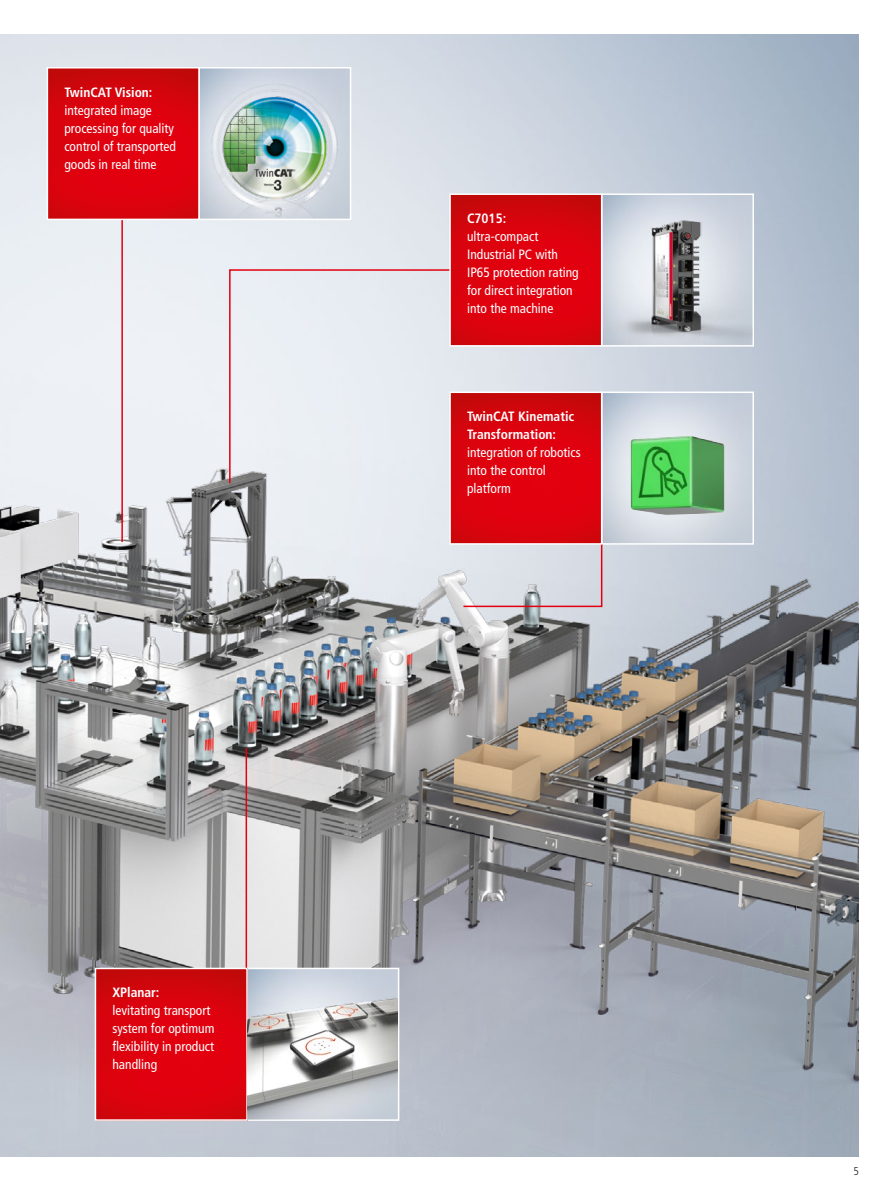
<style>
.page{position:relative;width:893px;height:1191px;background:#fff}
.page>*{position:absolute;margin:0;border:0;box-sizing:border-box;transform-origin:0 0}
.t1{font:condensed 13.5px/18px "Frutiger LT Pro";color:#fff}
.t2{font:700 condensed 13.5px/18px "Frutiger LT Pro";color:#fff}
.t3{font:300 condensed 11.25px "Frutiger LT Pro";color:#1a1a18}
</style>
<div class="page">
<img style="left:0;top:34px;width:859px;height:1123px">
<img style="left:98px;top:970px;width:147px;height:147px">
<div style="left:246px;top:967px;width:153px;height:153px;border:2px solid #fff"></div>
<img style="left:452px;top:394px;width:147px;height:147px">
<div style="left:601px;top:391px;width:153px;height:153px;border:2px solid #fff"></div>
<img style="left:452px;top:196px;width:153px;height:147px">
<div style="left:601px;top:193px;width:153px;height:153px;border:2px solid #fff"></div>
<img style="left:50px;top:70px;width:147px;height:147px">
<div style="left:198px;top:67px;width:153px;height:153px;border:2px solid #fff"></div>
<svg style="left:462px;top:542px;width:141px;height:66px;background:#d9d6dd"></svg>
<svg style="left:228px;top:268px;width:243px;height:217px;background:#e6dbe0"></svg>
<hr style="left:121px;top:212px;width:2px;height:330px;background:#e3000f">
<div style="left:47px;top:67px;width:153px;height:153px;border:2px solid #fff"></div>
<div style="left:449px;top:391px;width:153px;height:153px;border:2px solid #fff"></div>
<div style="left:449px;top:193px;width:153px;height:153px;border:2px solid #fff"></div>
<div style="left:95px;top:967px;width:153px;height:153px;border:2px solid #fff"></div>
<hr style="left:246px;top:748px;width:1px;height:219px;background:#e3000f">
<img style="left:200px;top:69px;width:150px;height:150px">
<img style="left:605px;top:195px;width:147px;height:150px">
<img style="left:248px;top:969px;width:150px;height:150px">
<img style="left:603px;top:393px;width:149px;height:150px">
<p class="t2" style="left:64px;top:83px;width:90px">TwinCAT Vision:</p>
<p class="t1" style="left:64px;top:101px;width:113px">integrated image processing for quality control of transported goods in real time</p>
<p class="t2" style="left:112px;top:983px;width:49px">XPlanar:</p>
<p class="t1" style="left:112px;top:1001px;width:103px">levitating transport system for optimum flexibility in product handling</p>
<p class="t2" style="left:467px;top:209px;width:41px">C7015:</p>
<p class="t1" style="left:467px;top:227px;width:113px">ultra-compact<br>Industrial PC with<br>IP65 protection rating for direct integration into the machine</p>
<p class="t2" style="left:467px;top:407px;width:109px">TwinCAT Kinematic<br>Transformation:</p>
<p class="t1" style="left:467px;top:443px;width:115px">integration of robotics into the control platform</p>
<p class="t3" style="left:853px;top:1164px;width:7px">5</p>
</div>
